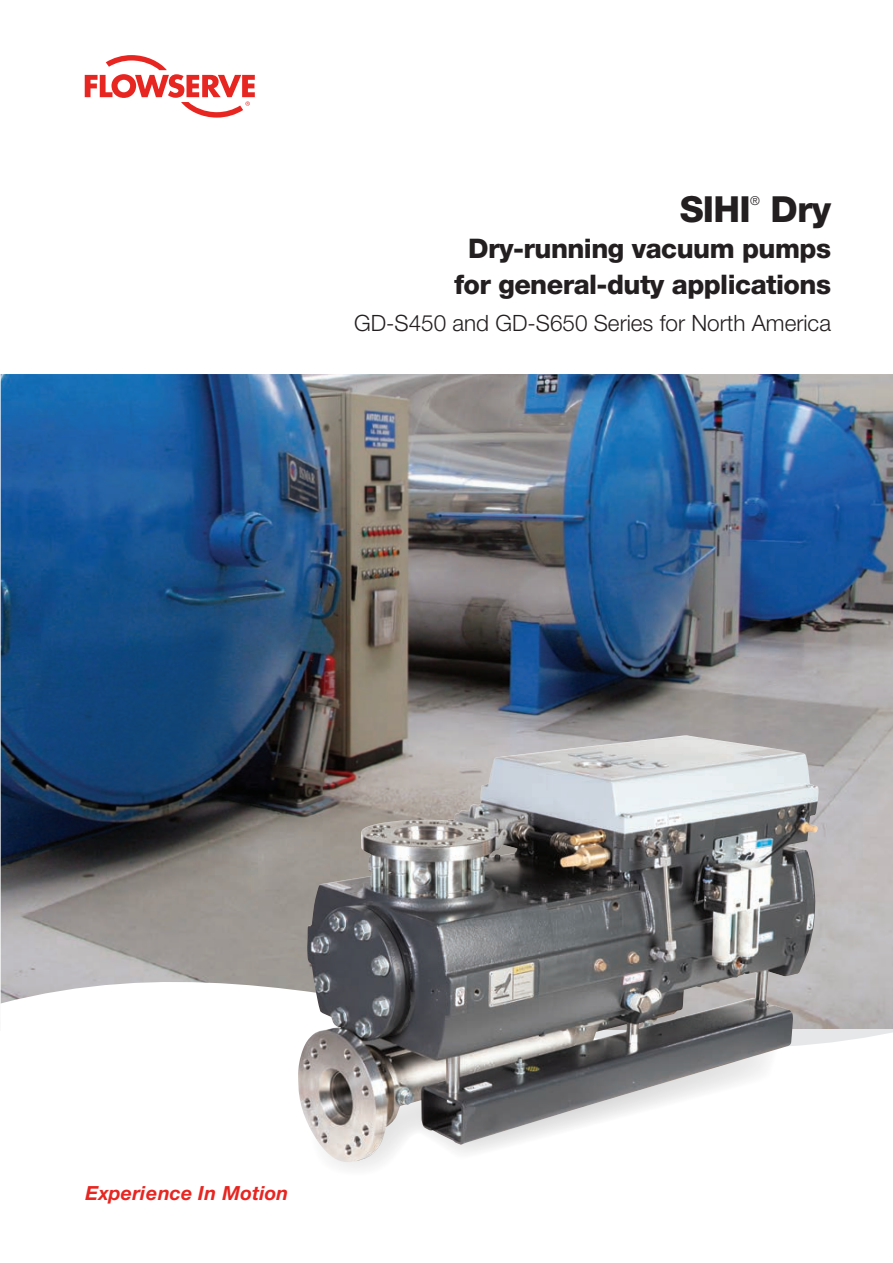
<style>
.page{position:relative;width:893px;height:1263px;background:#fff}
.page>*{position:absolute;margin:0;border:0;box-sizing:border-box;transform-origin:0 0}
.t1{font:800 36px "Helvetica Neue LT Std";letter-spacing:-.02em;color:#231f20}
.t2{font:800 27px/36px "Helvetica Neue LT Std";letter-spacing:-.02em;color:#231f20;text-align:center}
.t3{font:300 22.5px "Helvetica Neue LT Std";color:#231f20}
.t4{font:italic 700 19.5px "Helvetica Neue LT Std";letter-spacing:.015em;color:#e72621}
.t5{font:300 12.3px "Helvetica Neue LT Std";color:#231f20}
</style>
<div class="page">
<img style="left:1px;top:374px;width:892px;height:544px">
<svg style="left:85px;top:55px;width:170px;height:63px"></svg>
<svg style="left:0;top:918px;width:893px;height:126px"></svg>
<img style="left:298px;top:736px;width:520px;height:428px">
<h1 class="t1" style="left:680px;top:188px;width:73px">SIHI</h1>
<p class="t5" style="left:750px;top:193px;width:11px">®</p>
<h1 class="t1" style="left:770px;top:188px;width:62px">Dry</h1>
<p class="t2" style="left:454px;top:230px;width:378px">Dry-running vacuum pumps for general-duty applications</p>
<p class="t3" style="left:354px;top:310px;width:478px">GD-S450 and GD-S650 Series for North America</p>
<p class="t4" style="left:86px;top:1181px;width:205px">Experience In Motion</p>
</div>
